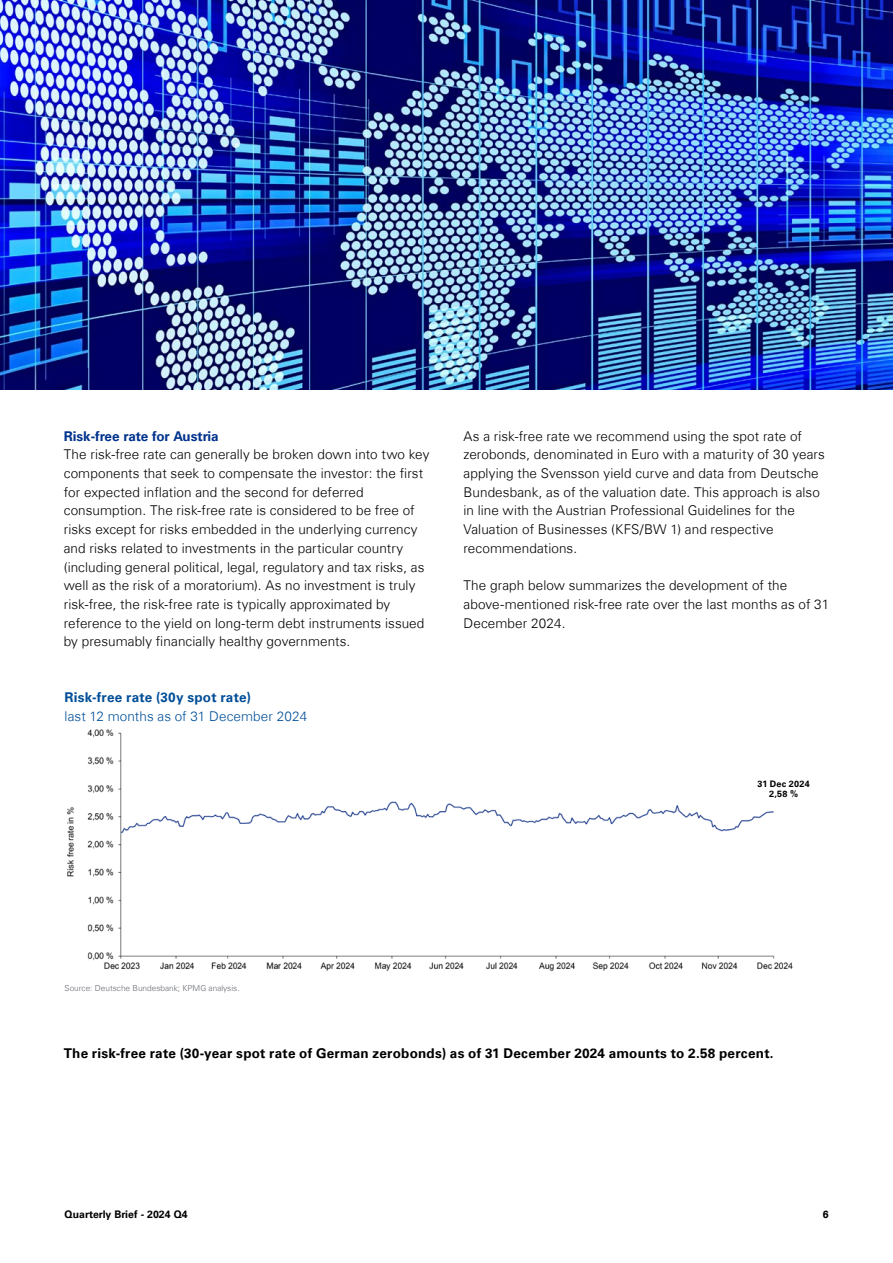
<style>
.page{position:relative;width:893px;height:1263px;background:#fff}
.page>*{position:absolute;margin:0;border:0;box-sizing:border-box;transform-origin:0 0}
.t1{font:300 13.5px/18.8px "Universfor KPMG";letter-spacing:.005em;color:#000}
.t2{font:700 13.5px "Universfor KPMG";letter-spacing:.02em;color:#000}
.t3{font:300 13.5px "Universfor KPMG";letter-spacing:.005em;color:#004e98}
.t4{font:700 13.5px "Universfor KPMG";letter-spacing:.02em;color:#004e98}
.t5{font:700 13.5px "Universfor KPMG";color:#00338d}
.t6{font:700 10.5px "Universfor KPMG";letter-spacing:.005em;color:#000}
.t7{font:700 9px/10.8px "Universfor KPMG";letter-spacing:.03em;color:#000;text-align:center}
.t8{font:300 8.25px "Universfor KPMG";color:#696c74}
</style>
<div class="page">
<img style="left:67px;top:729px;width:726px;height:243px">
<div style="left:750px;top:774px;width:67px;height:29px;background:#fff"></div>
<img style="left:0;top:0;width:893px;height:389px">
<p class="t5" style="left:64px;top:428px;width:156px">Risk-free rate for Austria</p>
<p class="t1" style="left:64px;top:445px;width:367px">The risk-free rate can generally be broken down into two key components that seek to compensate the investor: the first for expected inflation and the second for deferred consumption. The risk-free rate is considered to be free of risks except for risks embedded in the underlying currency and risks related to investments in the particular country (including general political, legal, regulatory and tax risks, as well as the risk of a moratorium). As no investment is truly risk-free, the risk-free rate is typically approximated by reference to the yield on long-term debt instruments issued by presumably financially healthy governments.</p>
<p class="t4" style="left:65px;top:690px;width:188px">Risk-free rate (30y spot rate)</p>
<p class="t3" style="left:65px;top:708px;width:244px">last 12 months as of 31 December 2024</p>
<p class="t1" style="left:463px;top:426px;width:363px">As a risk-free rate we recommend using the spot rate of zerobonds, denominated in Euro with a maturity of 30 years applying the Svensson yield curve and data from Deutsche Bundesbank, as of the valuation date. This approach is also in line with the Austrian Professional Guidelines for the Valuation of Businesses (KFS/BW 1) and respective recommendations.</p>
<p class="t1" style="left:463px;top:576px;width:367px">The graph below summarizes the development of the above-mentioned risk-free rate over the last months as of 31<br>December 2024.</p>
<p class="t7" style="left:757px;top:778px;width:54px">31 Dec 2024<br>2,58 %</p>
<p class="t8" style="left:65px;top:983px;width:176px">Source: Deutsche Bundesbank; KPMG analysis.</p>
<p class="t2" style="left:64px;top:1045px;width:711px">The risk-free rate (30-year spot rate of German zerobonds) as of 31 December 2024 amounts to 2.58 percent.</p>
<p class="t6" style="left:65px;top:1208px;width:125px">Quarterly Brief - 2024 Q4</p>
<p class="t6" style="left:823px;top:1208px;width:7px">6</p>
</div>
